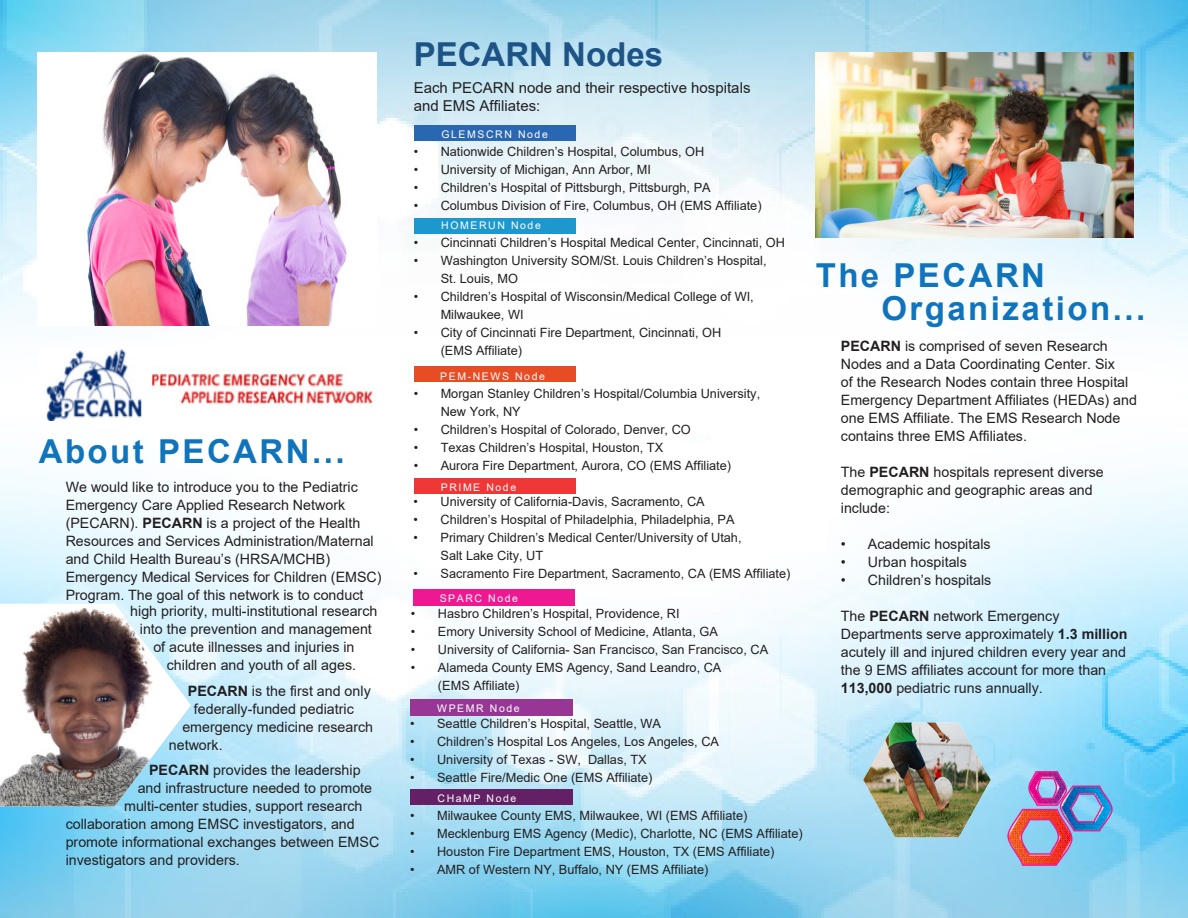
<style>
.page{position:relative;width:1188px;height:918px;background:#fff}
.page>*{position:absolute;margin:0;border:0;box-sizing:border-box;transform-origin:0 0}
.t1{font:700 33px "Arial";letter-spacing:.075em;color:#1074bc}
.t2{font:700 33px "Arial";color:#1e5485}
.t3{font:15px "Arial";color:#231f20}
.t4{font:14.25px/18px "Arial";color:#231f20}
.t5{font:12.75px/18px "Arial";color:#231f20}
.t6{font:10.5px "Arial";letter-spacing:.15em;color:#fff}
.s1{font-weight:700}
</style>
<div class="page">
<img style="left:0;top:0;width:1188px;height:918px">
<svg style="left:396px;top:443px;width:431px;height:108px"></svg>
<img style="left:0;top:604px;width:191px;height:202px">
<div style="left:414px;top:125px;width:162px;height:15px;background:#2a67b2"></div>
<div style="left:414px;top:219px;width:162px;height:15px;background:#1c98ce"></div>
<div style="left:414px;top:366px;width:162px;height:15px;background:#e64d25"></div>
<img style="left:816px;top:52px;width:318px;height:186px">
<div style="left:414px;top:478px;width:162px;height:15px;background:#ee3838"></div>
<div style="left:413px;top:589px;width:162px;height:17px;background:#ed1990"></div>
<div style="left:410px;top:699px;width:162px;height:17px;background:#973694"></div>
<img style="left:1007px;top:770px;width:106px;height:97px">
<div style="left:410px;top:790px;width:162px;height:15px;background:#632064"></div>
<img style="left:39px;top:347px;width:351px;height:73px">
<img style="left:38px;top:52px;width:338px;height:273px">
<img style="left:863px;top:723px;width:128px;height:114px">
<p class="t1" style="left:39px;top:428px;width:307px">About PECARN...</p>
<p class="t4" style="left:66px;top:478px;width:317px">We would like to introduce you to the Pediatric Emergency Care Applied Research Network (PECARN). <span class="s1">PECARN</span> is a project of the Health Resources and Services Administration/Maternal and Child Health Bureau’s (HRSA/MCHB)<br>Emergency Medical Services for Children (EMSC)<br>Program. The goal of this network is to conduct</p>
<p class="t4" style="left:130px;top:602px;width:249px">high priority, multi-institutional research</p>
<p class="t4" style="left:140px;top:620px;width:234px">into the prevention and management</p>
<p class="t4" style="left:153px;top:638px;width:203px">of acute illnesses and injuries in</p>
<p class="t4" style="left:167px;top:656px;width:191px">children and youth of all ages.</p>
<p class="t4" style="left:188px;top:682px;width:184px"><span class="s1">PECARN</span> is the first and only</p>
<p class="t4" style="left:194px;top:700px;width:161px">federally-funded pediatric</p>
<p class="t4" style="left:182px;top:718px;width:192px">emergency medicine research</p>
<p class="t4" style="left:169px;top:736px;width:55px">network.</p>
<p class="t4" style="left:149px;top:761px;width:213px"><span class="s1">PECARN</span> provides the leadership</p>
<p class="t4" style="left:138px;top:779px;width:236px">and infrastructure needed to promote</p>
<p class="t4" style="left:124px;top:797px;width:240px">multi-center studies, support research</p>
<p class="t4" style="left:66px;top:815px;width:291px">collaboration among EMSC investigators, and</p>
<p class="t4" style="left:66px;top:833px;width:315px">promote informational exchanges between EMSC</p>
<p class="t4" style="left:66px;top:851px;width:176px">investigators and providers.</p>
<p class="t2" style="left:414px;top:31px;width:251px">PECARN Nodes</p>
<p class="t3" style="left:414px;top:77px;width:338px">Each PECARN node and their respective hospitals</p>
<p class="t3" style="left:414px;top:95px;width:128px">and EMS Affiliates:</p>
<p class="t6" style="left:441px;top:127px;width:108px">GLEMSCRN Node</p>
<p class="t5" style="left:414px;top:142px;width:292px">• Nationwide Children’s Hospital, Columbus, OH</p>
<p class="t5" style="left:414px;top:160px;width:239px">• University of Michigan, Ann Arbor, MI</p>
<p class="t5" style="left:414px;top:178px;width:298px">• Children’s Hospital of Pittsburgh, Pittsburgh, PA</p>
<p class="t5" style="left:414px;top:196px;width:349px">• Columbus Division of Fire, Columbus, OH (EMS Affiliate)</p>
<p class="t6" style="left:441px;top:218px;width:101px">HOMERUN Node</p>
<p class="t5" style="left:414px;top:234px;width:373px">• Cincinnati Children’s Hospital Medical Center, Cincinnati, OH</p>
<p class="t5" style="left:441px;top:252px;width:327px;text-indent:-27px">• Washington University SOM/St. Louis Children’s Hospital,<br>St. Louis, MO</p>
<p class="t5" style="left:441px;top:288px;width:315px;text-indent:-27px">• Children’s Hospital of Wisconsin/Medical College of WI,<br>Milwaukee, WI</p>
<p class="t5" style="left:441px;top:324px;width:282px;text-indent:-27px">• City of Cincinnati Fire Department, Cincinnati, OH (EMS Affiliate)</p>
<p class="t5" style="left:441px;top:384px;width:321px;text-indent:-27px">• Morgan Stanley Children’s Hospital/Columbia University,<br>New York, NY</p>
<p class="t5" style="left:414px;top:420px;width:279px">• Children’s Hospital of Colorado, Denver, CO</p>
<p class="t5" style="left:414px;top:438px;width:251px">• Texas Children’s Hospital, Houston, TX</p>
<p class="t5" style="left:414px;top:456px;width:319px">• Aurora Fire Department, Aurora, CO (EMS Affiliate)</p>
<p class="t6" style="left:440px;top:369px;width:106px">PEM-NEWS Node</p>
<p class="t6" style="left:441px;top:480px;width:77px">PRIME Node</p>
<p class="t5" style="left:414px;top:493px;width:293px">• University of California-Davis, Sacramento, CA</p>
<p class="t5" style="left:414px;top:511px;width:323px">• Children’s Hospital of Philadelphia, Philadelphia, PA</p>
<p class="t5" style="left:441px;top:529px;width:303px;text-indent:-27px">• Primary Children’s Medical Center/University of Utah,<br>Salt Lake City, UT</p>
<p class="t5" style="left:414px;top:565px;width:379px">• Sacramento Fire Department, Sacramento, CA (EMS Affiliate)</p>
<p class="t6" style="left:440px;top:591px;width:80px">SPARC Node</p>
<p class="t5" style="left:411px;top:605px;width:270px">• Hasbro Children’s Hospital, Providence, RI</p>
<p class="t5" style="left:411px;top:623px;width:308px">• Emory University School of Medicine, Atlanta, GA</p>
<p class="t5" style="left:411px;top:641px;width:359px">• University of California- San Francisco, San Francisco, CA</p>
<p class="t5" style="left:438px;top:659px;width:285px;text-indent:-27px">• Alameda County EMS Agency, Sand Leandro, CA (EMS Affiliate)</p>
<p class="t6" style="left:437px;top:701px;width:84px">WPEMR Node</p>
<p class="t5" style="left:410px;top:715px;width:252px">• Seattle Children’s Hospital, Seattle, WA</p>
<p class="t5" style="left:410px;top:733px;width:311px">• Children’s Hospital Los Angeles, Los Angeles, CA</p>
<p class="t5" style="left:410px;top:751px;width:238px">• University of Texas - SW, Dallas, TX</p>
<p class="t5" style="left:410px;top:769px;width:244px">• Seattle Fire/Medic One (EMS Affiliate)</p>
<p class="t6" style="left:438px;top:791px;width:80px">CHaMP Node</p>
<p class="t5" style="left:410px;top:807px;width:339px">• Milwaukee County EMS, Milwaukee, WI (EMS Affiliate)</p>
<p class="t5" style="left:410px;top:825px;width:394px">• Mecklenburg EMS Agency (Medic), Charlotte, NC (EMS Affiliate)</p>
<p class="t5" style="left:410px;top:843px;width:366px">• Houston Fire Department EMS, Houston, TX (EMS Affiliate)</p>
<p class="t5" style="left:410px;top:861px;width:300px">• AMR of Western NY, Buffalo, NY (EMS Affiliate)</p>
<p class="t1" style="left:816px;top:252px;width:231px">The PECARN</p>
<p class="t1" style="left:881px;top:285px;width:265px">Organization...</p>
<p class="t4" style="left:841px;top:337px;width:298px"><span class="s1">PECARN</span> is comprised of seven Research Nodes and a Data Coordinating Center. Six<br>of the Research Nodes contain three Hospital Emergency Department Affiliates (HEDAs) and one EMS Affiliate. The EMS Research Node contains three EMS Affiliates.</p>
<p class="t4" style="left:841px;top:463px;width:264px">The <span class="s1">PECARN</span> hospitals represent diverse demographic and geographic areas and include:</p>
<p class="t4" style="left:841px;top:535px;width:151px">• Academic hospitals</p>
<p class="t4" style="left:841px;top:553px;width:127px">• Urban hospitals</p>
<p class="t4" style="left:841px;top:571px;width:152px">• Children’s hospitals</p>
<p class="t4" style="left:841px;top:607px;width:288px">The <span class="s1">PECARN</span> network Emergency Departments serve approximately <span class="s1">1.3 million </span>acutely ill and injured children every year and the 9 EMS affiliates account for more than <span class="s1">113,000</span> pediatric runs annually.</p>
</div>
